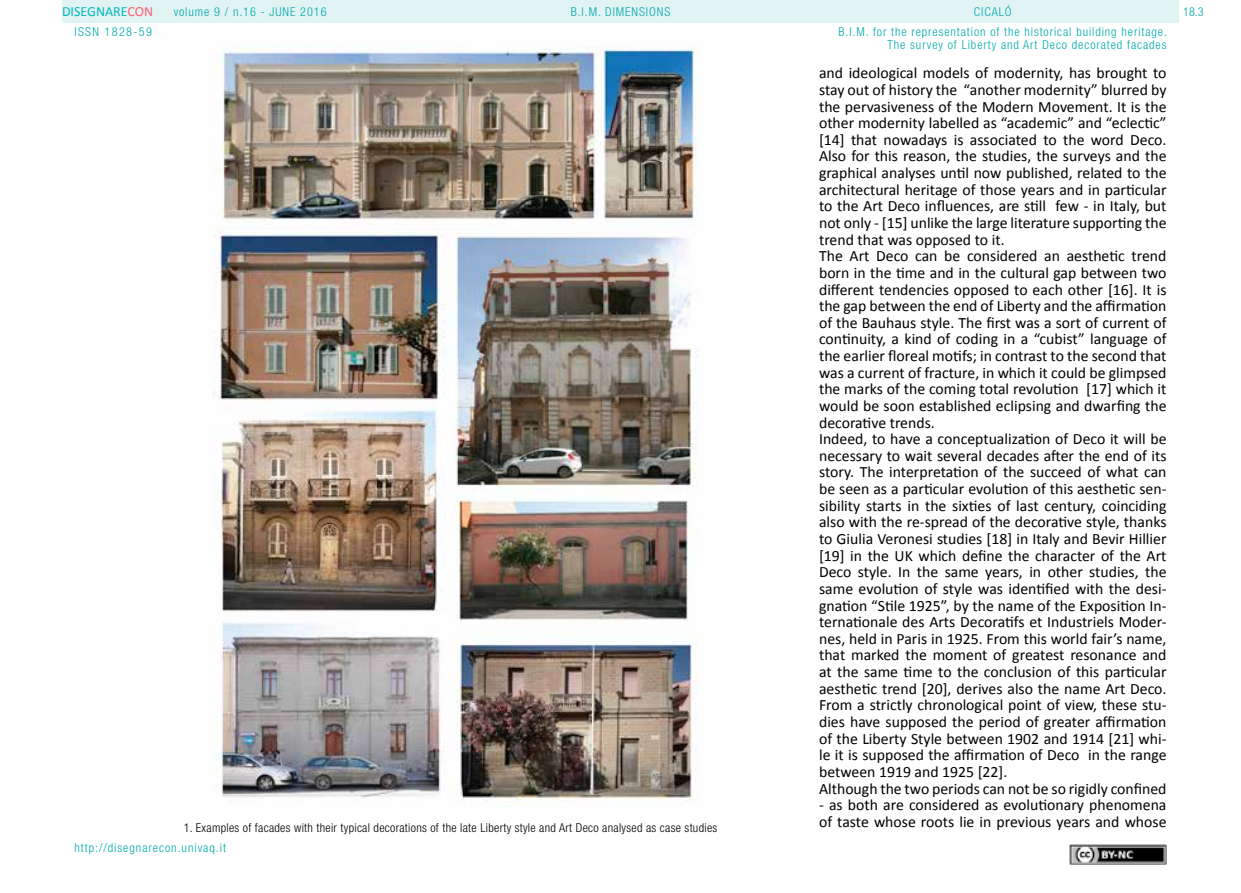
<style>
.page{position:relative;width:1241px;height:893px;background:#fff}
.page>*{position:absolute;margin:0;border:0;box-sizing:border-box;transform-origin:0 0}
.t1{font:15.75px/16.6px "Calibri";color:#000}
.t2{font:14px "Calibri";color:#00b7bb}
.t3{font:300 condensed 12.25px/19.4px "Helvetica Neue LT Std";letter-spacing:.075em;color:#00aaad}
.t4{font:300 condensed 12.25px "Helvetica Neue LT Std";letter-spacing:.025em;color:#000}
.t5{font:300 condensed 12.25px "Helvetica Neue LT Std";letter-spacing:.11em;color:#00aaad}
.s1{color:#fb6275}
</style>
<div class="page">
<div style="left:62px;top:0;width:1116px;height:23px;background:#e2f3f3"></div>
<img style="left:1069px;top:845px;width:97px;height:19px">
<img style="left:213px;top:46px;width:485px;height:757px">
<p class="t2" style="left:62px;top:3px;width:93px">DISEGNARE<span class="s1">CON</span></p>
<p class="t3" style="left:838px;top:2px;width:330px;text-indent:135px">CICALÓ<br>B.I.M. for the representation of the historical building heritage.</p>
<p class="t3" style="left:887px;top:35px;width:280px">The survey of Liberty and Art Deco decorated facades</p>
<p class="t3" style="left:174px;top:2px;width:154px">volume 9 / n.16 - JUNE 2016</p>
<p class="t3" style="left:570px;top:2px;width:101px">B.I.M. DIMENSIONS</p>
<p class="t3" style="left:1182px;top:2px;width:22px">18.3</p>
<p class="t5" style="left:74px;top:24px;width:93px">ISSN 1828-5961</p>
<p class="t4" style="left:184px;top:820px;width:535px">1. Examples of facades with their typical decorations of the late Liberty style and Art Deco analysed as case studies</p>
<p class="t3" style="left:74px;top:838px;width:153px">http://disegnarecon.univaq.it</p>
<p class="t1" style="left:819px;top:65px;width:349px">and ideological models of modernity, has brought to stay out of history the “another modernity” blurred by the pervasiveness of the Modern Movement. It is the other modernity labelled as “academic” and “eclectic” [14] that nowadays is associated to the word Deco.<br>Also for this reason, the studies, the surveys and the graphical analyses until now published, related to the architectural heritage of those years and in particular to the Art Deco influences, are still few - in Italy, but not only - [15] unlike the large literature supporting the trend that was opposed to it.<br>The Art Deco can be considered an aesthetic trend born in the time and in the cultural gap between two different tendencies opposed to each other [16]. It is the gap between the end of Liberty and the affirmation of the Bauhaus style. The first was a sort of current of continuity, a kind of coding in a “cubist” language of the earlier floreal motifs; in contrast to the second that was a current of fracture, in which it could be glimpsed the marks of the coming total revolution [17] which it would be soon established eclipsing and dwarfing the decorative trends.<br>Indeed, to have a conceptualization of Deco it will be necessary to wait several decades after the end of its story. The interpretation of the succeed of what can be seen as a particular evolution of this aesthetic sen&shy;sibility starts in the sixties of last century, coinciding also with the re-spread of the decorative style, thanks to Giulia Veronesi studies [18] in Italy and Bevir Hillier [19] in the UK which define the character of the Art Deco style. In the same years, in other studies, the same evolution of style was identified with the desi&shy;gnation “Stile 1925”, by the name of the Exposition In&shy;ternationale des Arts Decoratifs et Industriels Moder&shy;nes, held in Paris in 1925. From this world fair’s name, that marked the moment of greatest resonance and at the same time to the conclusion of this particular aesthetic trend [20], derives also the name Art Deco.<br>From a strictly chronological point of view, these stu&shy;dies have supposed the period of greater affirmation of the Liberty Style between 1902 and 1914 [21] whi&shy;le it is supposed the affirmation of Deco in the range between 1919 and 1925 [22].<br>Although the two periods can not be so rigidly confined</p>
<p class="t1" style="left:819px;top:797px;width:349px">- as both are considered as evolutionary phenomena of taste whose roots lie in previous years and whose</p>
</div>
